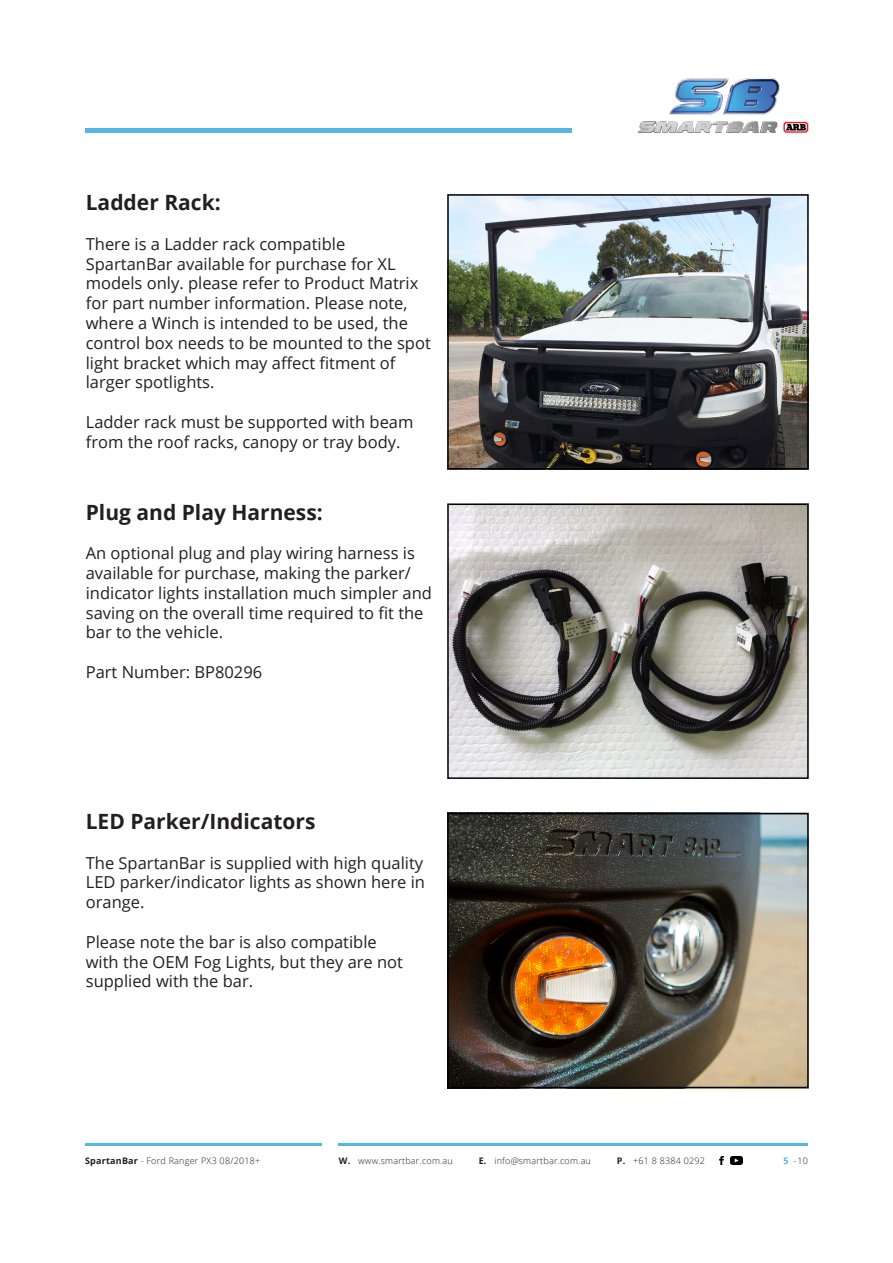
<style>
.page{position:relative;width:893px;height:1263px;background:#fff}
.page>*{position:absolute;margin:0;border:0;box-sizing:border-box;transform-origin:0 0}
.t1{font:700 21px "Open Sans";color:#231f20}
.t2{font:16.5px/19.8px "Open Sans";color:#231f20}
.t3{font:300 9px "Open Sans";letter-spacing:.025em;color:#231f20}
.s1{font-weight:700}
.s2{font-weight:700;color:#56b7e7}
</style>
<div class="page">
<hr style="left:85px;top:1143px;width:237px;height:2px;background:#56b7e7">
<hr style="left:339px;top:1143px;width:469px;height:2px;background:#56b7e7">
<svg style="left:720px;top:1156px;width:4px;height:8px"></svg>
<svg style="left:731px;top:1156px;width:11px;height:8px"></svg>
<hr style="left:85px;top:128px;width:486px;height:4px;background:#56b7e7">
<img style="left:637px;top:78px;width:172px;height:56px">
<img style="left:450px;top:506px;width:356px;height:270px">
<div style="left:447px;top:503px;width:362px;height:276px;border:2px solid #000"></div>
<img style="left:450px;top:816px;width:356px;height:269px">
<div style="left:447px;top:813px;width:362px;height:275px;border:2px solid #000"></div>
<img style="left:450px;top:197px;width:356px;height:269px">
<div style="left:447px;top:194px;width:362px;height:275px;border:2px solid #000"></div>
<p class="t1" style="left:86px;top:188px;width:136px">Ladder Rack:</p>
<p class="t2" style="left:86px;top:234px;width:347px">There is a Ladder rack compatible SpartanBar available for purchase for XL models only. please refer to Product Matrix for part number information. Please note, where a Winch is intended to be used, the control box needs to be mounted to the spot light bracket which may affect fitment of larger spotlights.</p>
<p class="t2" style="left:86px;top:412px;width:329px">Ladder rack must be supported with beam from the roof racks, canopy or tray body.</p>
<p class="t1" style="left:86px;top:497px;width:238px">Plug and Play Harness:</p>
<p class="t2" style="left:86px;top:543px;width:348px">An optional plug and play wiring harness is available for purchase, making the parker/ indicator lights installation much simpler and saving on the overall time required to fit the bar to the vehicle.</p>
<p class="t2" style="left:86px;top:662px;width:178px">Part Number: BP80296</p>
<p class="t1" style="left:86px;top:806px;width:231px">LED Parker/Indicators</p>
<p class="t2" style="left:86px;top:852px;width:341px;text-align:justify">The SpartanBar is supplied with high quality LED parker/indicator lights as shown here in orange.</p>
<p class="t2" style="left:86px;top:931px;width:319px">Please note the bar is also compatible with the OEM Fog Lights, but they are not supplied with the bar.</p>
<p class="t3" style="left:85px;top:1154px;width:177px"><span class="s1">SpartanBar</span> - Ford Ranger PX3 08/2018+</p>
<p class="t3" style="left:339px;top:1154px;width:116px"><span class="s1">W.</span> www.smartbar.com.au</p>
<p class="t3" style="left:479px;top:1154px;width:114px"><span class="s1">E.</span> info@smartbar.com.au</p>
<p class="t3" style="left:617px;top:1154px;width:90px"><span class="s1">P.</span> +61 8 8384 0292</p>
<p class="t3" style="left:783px;top:1154px;width:26px"><span class="s2">5</span> - 10</p>
</div>
